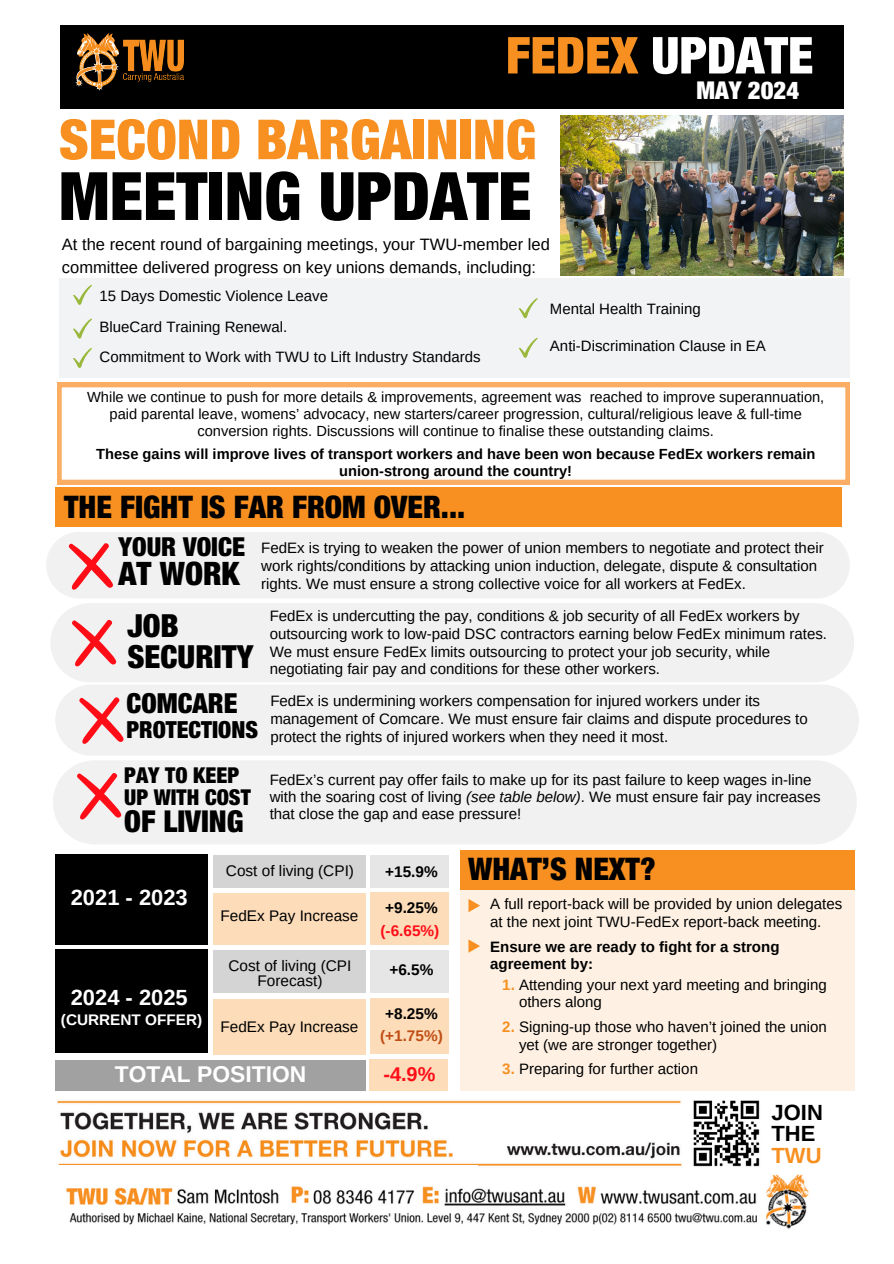
<style>
.page{position:relative;width:894px;height:1264px;background:#fff}
.page>*{position:absolute;margin:0;border:0;box-sizing:border-box;transform-origin:0 0}
.t1{font:900 condensed 66.75px "Helvetica Neue LT Std";color:#000}
.t2{font:900 condensed 55.2px "Helvetica Neue LT Std";color:#f79020}
.t3{font:900 condensed 50.85px "Helvetica Neue LT Std";color:#fff}
.t4{font:900 condensed 32.4px "Helvetica Neue LT Std";color:#000}
.t5{font:900 condensed 31.8px/31.5px "Helvetica Neue LT Std";color:#000}
.t6{font:900 condensed 31.2px "Helvetica Neue LT Std";color:#000}
.t7{font:900 condensed 30.15px "Helvetica Neue LT Std";color:#000}
.t8{font:900 condensed 27.6px "Helvetica Neue LT Std";color:#000}
.t9{font:900 condensed 26.1px "Helvetica Neue LT Std";color:#000}
.t10{font:900 condensed 24.6px "Helvetica Neue LT Std";color:#fff}
.t11{font:900 condensed 23.55px "Helvetica Neue LT Std";color:#000}
.t12{font:700 22.8px "Arimo";color:#fff}
.t13{font:900 condensed 21.9px/21.5px "Helvetica Neue LT Std";color:#000}
.t14{font:700 21.9px "Arimo";color:#fff}
.t15{font:700 21.9px/21.9px "Arimo";color:#000}
.t16{font:700 21.9px "Arimo";color:#f79020}
.t17{font:700 19.8px "Arimo";color:#ff0d17}
.t18{font:16.5px/22.5px "Arimo";color:#000}
.t19{font:15.3px/14.7px "Arimo";color:#000;text-align:center}
.t20{font:700 15.3px "Arimo";color:#000}
.t21{font:700 15.3px "Arimo";color:#fff}
.t22{font:700 15.3px "Arimo";color:#ff0d17}
.t23{font:700 15.3px "Arimo";color:#bf4e15}
.t24{font:15px/17.7px "Arimo";color:#000}
.t25{font:700 15px/17.5px "Arimo";color:#000}
.t26{font:14.7px/17.1px "Arimo";color:#000;text-align:center}
.t27{font:700 14.7px/17.1px "Arimo";color:#000;text-align:center}
.s1{color:#f79020}
.s2{font-style:italic}
.s3{font-weight:700;color:#f79020}
</style>
<div class="page">
<div style="left:60px;top:25px;width:783px;height:83px;background:#000"></div>
<img style="left:75px;top:33px;width:108px;height:58px">
<div style="left:59px;top:278px;width:790px;height:99px;background:#f1f3f4"></div>
<img style="left:560px;top:115px;width:283px;height:160px">
<img style="left:478px;top:1100px;width:204px;height:66px">
<img style="left:57px;top:1100px;width:422px;height:64px">
<img style="left:693px;top:1100px;width:67px;height:67px">
<div style="left:55px;top:487px;width:786px;height:39px;background:#f79020"></div>
<img style="left:66px;top:1174px;width:743px;height:55px">
<svg style="left:73px;top:285px;width:19px;height:20px"></svg>
<svg style="left:73px;top:318px;width:19px;height:20px"></svg>
<svg style="left:73px;top:348px;width:19px;height:20px"></svg>
<svg style="left:518px;top:298px;width:19px;height:20px"></svg>
<svg style="left:518px;top:337px;width:19px;height:21px"></svg>
<div style="left:46px;top:532px;width:803px;height:66px;background:#f1f1f2"></div>
<svg style="left:68px;top:541px;width:46px;height:49px"></svg>
<div style="left:51px;top:603px;width:802px;height:79px;background:#f1f1f2"></div>
<svg style="left:71px;top:618px;width:46px;height:48px"></svg>
<div style="left:56px;top:685px;width:802px;height:70px;background:#f1f1f2"></div>
<svg style="left:78px;top:695px;width:46px;height:49px"></svg>
<div style="left:53px;top:761px;width:803px;height:83px;background:#f1f1f2"></div>
<svg style="left:76px;top:771px;width:46px;height:48px"></svg>
<div style="left:55px;top:854px;width:153px;height:91px;background:#000"></div>
<div style="left:213px;top:855px;width:152px;height:32px;background:#d4d4d5"></div>
<div style="left:213px;top:893px;width:153px;height:52px;background:#fcdcb9"></div>
<div style="left:370px;top:855px;width:78px;height:32px;background:#e6e6e7"></div>
<div style="left:370px;top:892px;width:78px;height:53px;background:#fcdcb9"></div>
<div style="left:55px;top:949px;width:153px;height:104px;background:#000"></div>
<div style="left:213px;top:950px;width:152px;height:42px;background:#d4d4d5"></div>
<div style="left:213px;top:999px;width:153px;height:55px;background:#fcdcb9"></div>
<div style="left:370px;top:950px;width:78px;height:42px;background:#e6e6e7"></div>
<div style="left:370px;top:998px;width:78px;height:55px;background:#fcdcb9"></div>
<div style="left:460px;top:873px;width:394px;height:217px;background:#fef1e4"></div>
<div style="left:459px;top:850px;width:394px;height:39px;background:#f79020"></div>
<svg style="left:468px;top:899px;width:12px;height:13px"></svg>
<svg style="left:468px;top:939px;width:12px;height:13px"></svg>
<div style="left:55px;top:1059px;width:310px;height:31px;background:#a1a1a1"></div>
<div style="left:369px;top:1058px;width:79px;height:32px;background:#fcdcb9"></div>
<svg style="left:57px;top:383px;width:792px;height:101px"></svg>
<p class="t3" style="left:505px;top:37px;width:309px"><span class="s1">FEDEX</span> UPDATE</p>
<p class="t10" style="left:696px;top:81px;width:104px">MAY 2024</p>
<p class="t2" style="left:59px;top:120px;width:479px">SECOND BARGAINING</p>
<p class="t1" style="left:59px;top:172px;width:474px">MEETING UPDATE</p>
<h2 class="t18" style="left:62px;top:233px;width:489px">At the recent round of bargaining meetings, your TWU-member led committee delivered progress on key unions demands, including:</h2>
<p class="t24" style="left:100px;top:287px;width:230px">15 Days Domestic Violence Leave</p>
<p class="t24" style="left:100px;top:317px;width:189px">BlueCard Training Renewal.</p>
<p class="t24" style="left:100px;top:348px;width:382px">Commitment to Work with TWU to Lift Industry Standards</p>
<p class="t24" style="left:550px;top:300px;width:152px">Mental Health Training</p>
<p class="t24" style="left:550px;top:337px;width:217px">Anti-Discrimination Clause in EA</p>
<p class="t26" style="left:87px;top:388px;width:738px">While we continue to push for more details &amp; improvements, agreement was reached to improve superannuation, paid parental leave, womens’ advocacy, new starters/career progression, cultural/religious leave &amp; full-time conversion rights. Discussions will continue to finalise these outstanding claims.</p>
<p class="t27" style="left:96px;top:445px;width:720px">These gains will improve lives of transport workers and have been won because FedEx workers remain union-strong around the country!</p>
<p class="t6" style="left:64px;top:495px;width:402px">THE FIGHT IS FAR FROM OVER...</p>
<p class="t9" style="left:118px;top:537px;width:128px">YOUR VOICE</p>
<p class="t4" style="left:118px;top:562px;width:122px">AT WORK</p>
<p class="t24" style="left:261px;top:539px;width:564px">FedEx is trying to weaken the power of union members to negotiate and protect their work rights/conditions by attacking union induction, delegate, dispute &amp; consultation rights. We must ensure a strong collective voice for all workers at FedEx.</p>
<p class="t5" style="left:127px;top:614px;width:127px">JOB<br>SECURITY</p>
<h2 class="t24" style="left:269px;top:607px;width:558px">FedEx is undercutting the pay, conditions &amp; job security of all FedEx workers by outsourcing work to low-paid DSC contractors earning below FedEx minimum rates.</h2>
<p class="t24" style="left:269px;top:642px;width:502px">We must ensure FedEx limits outsourcing to protect your job security, while negotiating fair pay and conditions for these other workers.</p>
<p class="t8" style="left:126px;top:693px;width:113px">COMCARE</p>
<p class="t11" style="left:126px;top:721px;width:133px">PROTECTIONS</p>
<h3 class="t13" style="left:124px;top:768px;width:128px">PAY TO KEEP<br>UP WITH COST</h3>
<h3 class="t7" style="left:124px;top:811px;width:121px">OF LIVING</h3>
<p class="t24" style="left:270px;top:692px;width:538px">FedEx is undermining workers compensation for injured workers under its management of Comcare. We must ensure fair claims and dispute procedures to protect the rights of injured workers when they need it most.</p>
<p class="t24" style="left:269px;top:771px;width:552px;line-height:16.8px">FedEx’s current pay offer fails to make up for its past failure to keep wages in-line with the soaring cost of living <span class="s2">(see table below)</span>. We must ensure fair pay increases that close the gap and ease pressure!</p>
<p class="t14" style="left:71px;top:885px;width:118px">2021 - 2023</p>
<p class="t19" style="left:226px;top:863px;width:130px">Cost of living (CPI)</p>
<h4 class="t19" style="left:220px;top:908px;width:139px">FedEx Pay Increase</h4>
<p class="t20" style="left:385px;top:862px;width:54px">+15.9%</p>
<h2 class="t20" style="left:385px;top:899px;width:54px">+9.25%</h2>
<p class="t22" style="left:380px;top:921px;width:60px">(-6.65%)</p>
<p class="t19" style="left:228px;top:958px;width:124px">Cost of living (CPI<br>Forecast)</p>
<p class="t19" style="left:220px;top:1018px;width:139px">FedEx Pay Increase</p>
<p class="t20" style="left:389px;top:960px;width:45px">+6.5%</p>
<p class="t20" style="left:385px;top:1005px;width:54px">+8.25%</p>
<p class="t14" style="left:71px;top:985px;width:118px">2024 - 2025</p>
<p class="t21" style="left:61px;top:1011px;width:143px">(CURRENT OFFER)</p>
<p class="t12" style="left:115px;top:1060px;width:193px">TOTAL POSITION</p>
<h5 class="t17" style="left:383px;top:1063px;width:53px">-4.9%</h5>
<p class="t23" style="left:380px;top:1027px;width:64px">(+1.75%)</p>
<h5 class="t6" style="left:468px;top:857px;width:189px">WHAT’S NEXT?</h5>
<p class="t24" style="left:490px;top:895px;width:353px">A full report-back will be provided by union delegates at the next joint TWU-FedEx report-back meeting.</p>
<p class="t25" style="left:490px;top:937px;width:291px">Ensure we are ready to fight for a strong agreement by:</p>
<p class="t24" style="left:502px;top:975px;width:326px"><span class="s3">1.</span> Attending your next yard meeting and bringing</p>
<p class="t24" style="left:519px;top:993px;width:84px">others along</p>
<p class="t24" style="left:502px;top:1017px;width:326px"><span class="s3">2.</span> Signing-up those who haven’t joined the union</p>
<p class="t24" style="left:519px;top:1035px;width:200px">yet (we are stronger together)</p>
<p class="t24" style="left:502px;top:1060px;width:197px"><span class="s3">3.</span> Preparing for further action</p>
<p class="t15" style="left:771px;top:1100px;width:53px">JOIN<br>THE</p>
<h3 class="t16" style="left:771px;top:1143px;width:52px">TWU</h3>
</div>
